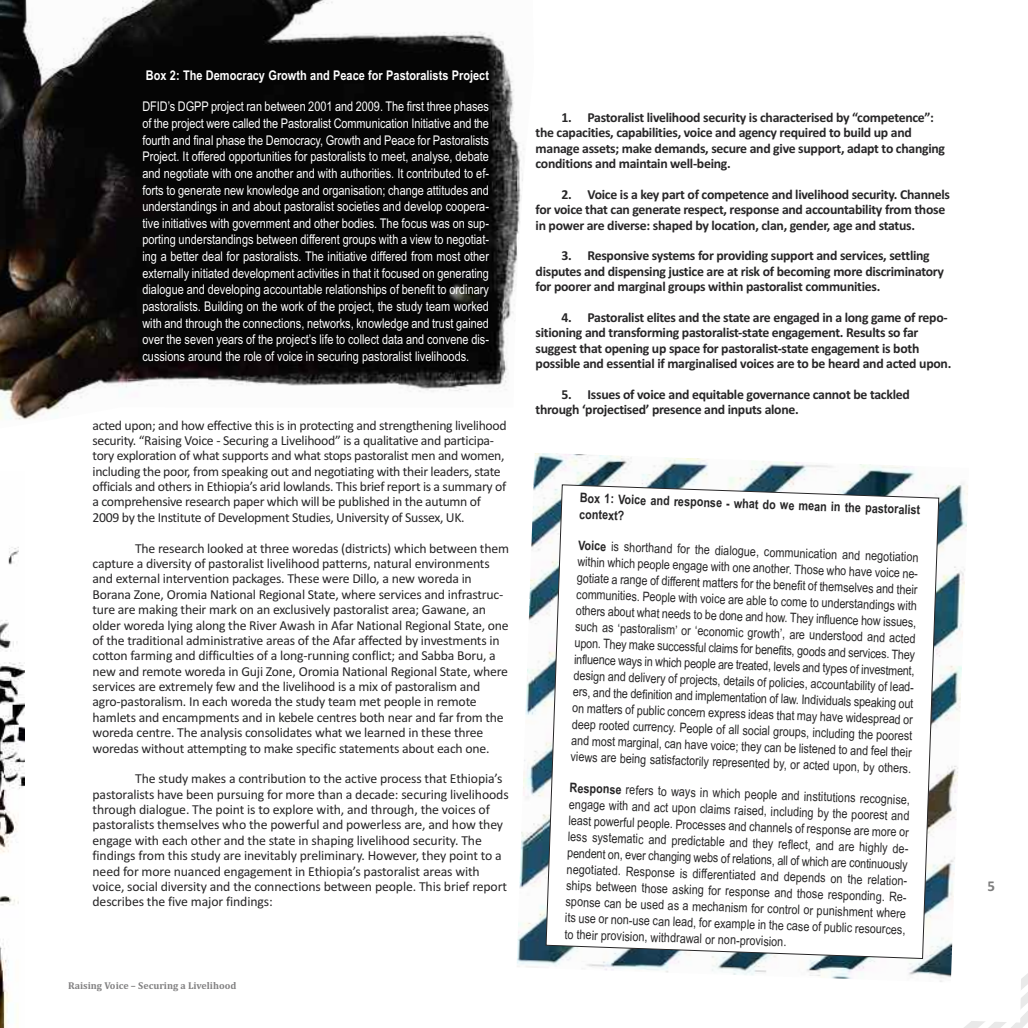
<style>
.page{position:relative;width:1028px;height:1028px;background:#fff}
.page>*{position:absolute;margin:0;border:0;box-sizing:border-box;transform-origin:0 0}
.t1{font:700 15px "Calibri";color:#7d7d7d}
.t2{font:13.75px/15.4px "Calibri";letter-spacing:-.015em;color:#272627}
.t3{font:13.75px/15.4px "Calibri Bold OTF";letter-spacing:-.02em;color:#272627}
.t4{font:13.38px/16.6px "Arial Narrow";color:#fff;text-align:justify}
.t5{font:700 13.38px "Arial Narrow";color:#fff}
.t6{font:13.12px/16.2px "Arial Narrow";color:#272627;text-align:justify}
.t7{font:700 13.12px/16.2px "Arial Narrow";color:#272627}
.t8{font:700 10px "Cambria";color:#828182}
.s1{font-weight:700}
</style>
<div class="page">
<img style="left:517px;top:453px;width:451px;height:529px">
<svg style="left:545px;top:484px;width:394px;height:475px"></svg>
<img style="left:0;top:547px;width:25px;height:481px">
<img style="left:0;top:0;width:524px;height:420px">
<svg style="left:962px;top:967px;width:66px;height:61px"></svg>
<p class="t5" style="left:146px;top:67px;width:345px">Box 2: The Democracy Growth and Peace for Pastoralists Project</p>
<p class="t4" style="left:142px;top:98px;width:348px">DFID’s DGPP project ran between 2001 and 2009. The first three phases of the project were called the Pastoralist Communication Initiative and the fourth and final phase the Democracy, Growth and Peace for Pastoralists Project. It offered opportunities for pastoralists to meet, analyse, debate and negotiate with one another and with authorities. It contributed to ef&shy;forts to generate new knowledge and organisation; change attitudes and understandings in and about pastoralist societies and develop coopera&shy;tive initiatives with government and other bodies. The focus was on sup&shy;porting understandings between different groups with a view to negotiat&shy;ing a better deal for pastoralists. The initiative differed from most other externally initiated development activities in that it focused on generating dialogue and developing accountable relationships of benefit to ordinary pastoralists. Building on the work of the project, the study team worked with and through the connections, networks, knowledge and trust gained over the seven years of the project’s life to collect data and convene dis&shy;cussions around the role of voice in securing pastoralist livelihoods.</p>
<p class="t2" style="left:93px;top:417px;width:415px">acted upon; and how effective this is in protecting and strengthening livelihood security. “Raising Voice - Securing a Livelihood” is a qualitative and participa&shy;tory exploration of what supports and what stops pastoralist men and women, including the poor, from speaking out and negotiating with their leaders, state officials and others in Ethiopia’s arid lowlands. This brief report is a summary of a comprehensive research paper which will be published in the autumn of 2009 by the Institute of Development Studies, University of Sussex, UK.</p>
<p class="t2" style="left:93px;top:540px;width:418px;text-indent:43px">The research looked at three woredas (districts) which between them capture a diversity of pastoralist livelihood patterns, natural environments and external intervention packages. These were Dillo, a new woreda in Borana Zone, Oromia National Regional State, where services and infrastruc&shy;ture are making their mark on an exclusively pastoralist area; Gawane, an older woreda lying along the River Awash in Afar National Regional State, one of the traditional administrative areas of the Afar affected by investments in cotton farming and difficulties of a long-running conflict; and Sabba Boru, a new and remote woreda in Guji Zone, Oromia National Regional State, where services are extremely few and the livelihood is a mix of pastoralism and agro-pastoralism. In each woreda the study team met people in remote hamlets and encampments and in kebele centres both near and far from the woreda centre. The analysis consolidates what we learned in these three woredas without attempting to make specific statements about each one.</p>
<p class="t2" style="left:93px;top:771px;width:417px;text-indent:43px">The study makes a contribution to the active process that Ethiopia’s pastoralists have been pursuing for more than a decade: securing livelihoods through dialogue. The point is to explore with, and through, the voices of pastoralists themselves who the powerful and powerless are, and how they engage with each other and the state in shaping livelihood security. The findings from this study are inevitably preliminary. However, they point to a need for more nuanced engagement in Ethiopia’s pastoralist areas with voice, social diversity and the connections between people. This brief report describes the five major findings:</p>
<p class="t8" style="left:68px;top:979px;width:170px">Raising Voice – Securing a Livelihood</p>
<p class="t3" style="left:535px;top:109px;width:411px;text-indent:26px">1. Pastoralist livelihood security is characterised by “competence”: the capacities, capabilities, voice and agency required to build up and manage assets; make demands, secure and give support, adapt to changing conditions and maintain well-being.</p>
<p class="t3" style="left:535px;top:186px;width:416px;text-indent:26px">2. Voice is a key part of competence and livelihood security. Channels for voice that can generate respect, response and accountability from those in power are diverse: shaped by location, clan, gender, age and status.</p>
<p class="t3" style="left:535px;top:248px;width:410px;text-indent:26px">3. Responsive systems for providing support and services, settling disputes and dispensing justice are at risk of becoming more discriminatory for poorer and marginal groups within pastoralist communities.</p>
<p class="t3" style="left:535px;top:309px;width:417px;text-indent:26px">4. Pastoralist elites and the state are engaged in a long game of repo&shy;sitioning and transforming pastoralist-state engagement. Results so far suggest that opening up space for pastoralist-state engagement is both possible and essential if marginalised voices are to be heard and acted upon.</p>
<p class="t3" style="left:535px;top:386px;width:376px;text-indent:26px">5. Issues of voice and equitable governance cannot be tackled through ‘projectised’ presence and inputs alone.</p>
<p class="t7" style="left:580px;top:490px;width:342px;rotate:2deg">Box 1: Voice and response - what do we mean in the pastoralist context?</p>
<p class="t6" style="left:578px;top:537px;width:342px;rotate:2deg"><span class="s1">Voice</span> is shorthand for the dialogue, communication and negotiation within which people engage with one another. Those who have voice ne&shy;gotiate a range of different matters for the benefit of themselves and their communities. People with voice are able to come to understandings with others about what needs to be done and how. They influence how issues, such as ‘pastoralism’ or ‘economic growth’, are understood and acted upon. They make successful claims for benefits, goods and services. They influence ways in which people are treated, levels and types of investment, design and delivery of projects, details of policies, accountability of lead&shy;ers, and the definition and implementation of law. Individuals speaking out on matters of public concern express ideas that may have widespread or deep rooted currency. People of all social groups, including the poorest and most marginal, can have voice; they can be listened to and feel their views are being satisfactorily represented by, or acted upon, by others.</p>
<p class="t6" style="left:570px;top:779px;width:342px;rotate:2deg"><span class="s1">Response</span> refers to ways in which people and institutions recognise, engage with and act upon claims raised, including by the poorest and least powerful people. Processes and channels of response are more or less systematic and predictable and they reflect, and are highly de&shy;pendent on, ever changing webs of relations, all of which are continuously negotiated. Response is differentiated and depends on the relation&shy;ships between those asking for response and those responding. Re&shy;sponse can be used as a mechanism for control or punishment where its use or non-use can lead, for example in the case of public resources, to their provision, withdrawal or non-provision.</p>
<p class="t1" style="left:987px;top:877px;width:9px">5</p>
</div>
